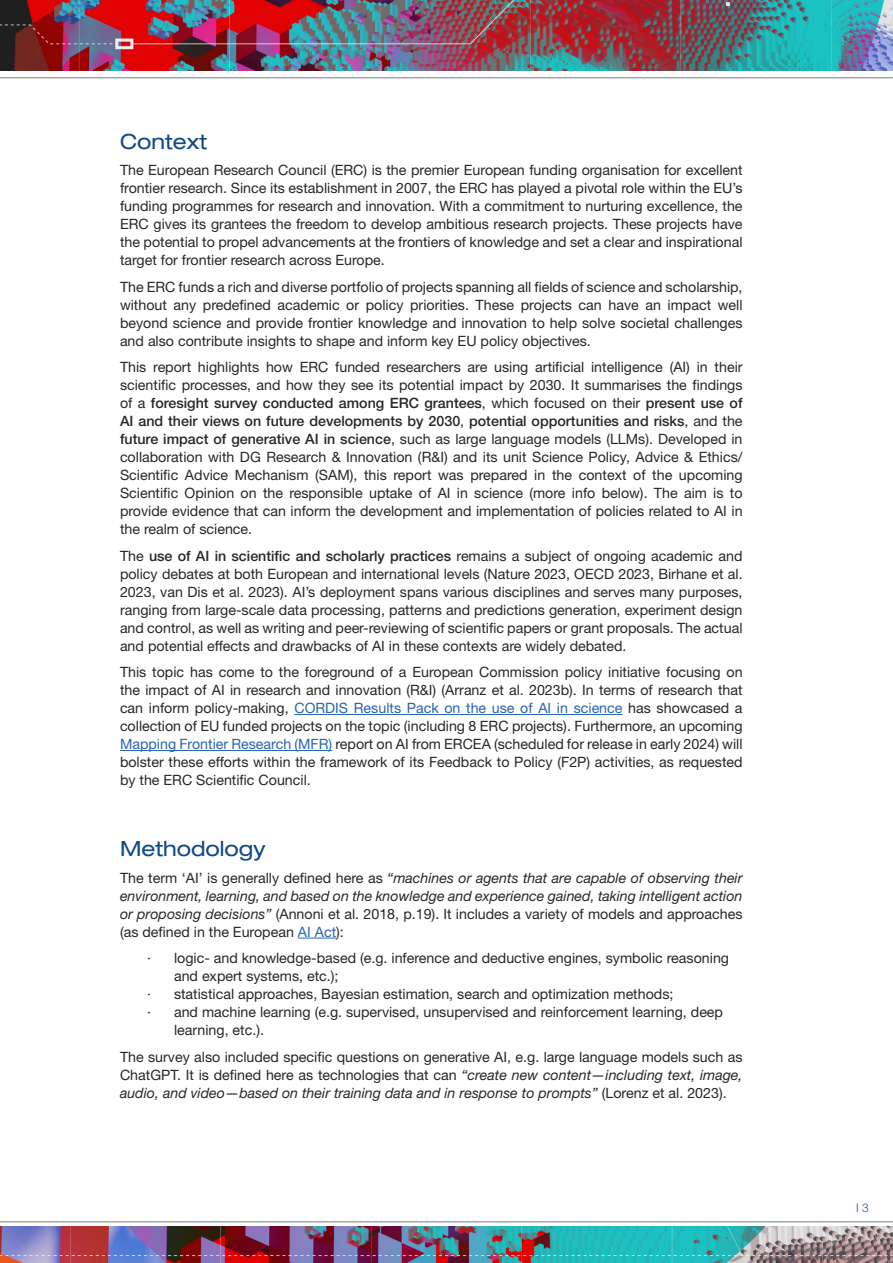
<style>
.page{position:relative;width:893px;height:1263px;background:#fff}
.page>*{position:absolute;margin:0;border:0;box-sizing:border-box;transform-origin:0 0}
.Heading_1{font:expanded 21px "Helvetica Neue LT Std";color:#0f4986}
.t1{font:14.25px/18px "Helvetica Neue LT Std";color:#272727;text-align:justify}
.t2{font:italic 14.25px/18px "Helvetica Neue LT Std";color:#272727;text-align:justify}
.t3{font:300 12px "Helvetica Neue LT Std";color:#2c548d}
.s1{font-weight:500}
.s2{color:#2865b1}
.s3{font-style:normal}
.s4{font-style:normal;color:#2865b1}
.s5{font-style:italic}
</style>
<div class="page">
<img style="left:0;top:1226px;width:893px;height:37px">
<img style="left:0;top:0;width:893px;height:70px">
<hr style="left:0;top:77px;width:893px;height:1px;background:#808285">
<hr style="left:0;top:1221px;width:893px;height:1px;background:#808285">
<hr style="left:294px;top:714px;width:329px;height:1px;background:#2865b1">
<hr style="left:120px;top:750px;width:212px;height:1px;background:#2865b1">
<hr style="left:298px;top:938px;width:38px;height:1px;background:#2865b1">
<p class="Heading_1" style="left:120px;top:128px;width:89px">Context</p>
<p class="t1" style="left:120px;top:161px;width:624px">The European Research Council (ERC) is the premier European funding organisation for excellent frontier research. Since its establishment in 2007, the ERC has played a pivotal role within the EU’s funding programmes for research and innovation. With a commitment to nurturing excellence, the ERC gives its grantees the freedom to develop ambitious research projects. These projects have the potential to propel advancements at the frontiers of knowledge and set a clear and inspirational target for frontier research across Europe.</p>
<p class="t1" style="left:120px;top:277px;width:624px">The ERC funds a rich and diverse portfolio of projects spanning all fields of science and scholarship, without any predefined academic or policy priorities. These projects can have an impact well beyond science and provide frontier knowledge and innovation to help solve societal challenges and also contribute insights to shape and inform key EU policy objectives.</p>
<p class="t1" style="left:120px;top:358px;width:624px">This report highlights how ERC funded researchers are using artificial intelligence (AI) in their scientific processes, and how they see its potential impact by 2030. It summarises the findings of a <span class="s1">foresight survey conducted among ERC grantees</span>, which focused on their <span class="s1">present use of AI and their views on future developments by 2030</span>, <span class="s1">potential opportunities and risks</span>, and the <span class="s1">future impact of generative AI in science</span>, such as large language models (LLMs). Developed in collaboration with DG Research &amp; Innovation (R&amp;I) and its unit Science Policy, Advice &amp; Ethics/ Scientific Advice Mechanism (SAM), this report was prepared in the context of the upcoming Scientific Opinion on the responsible uptake of AI in science (more info below). The aim is to provide evidence that can inform the development and implementation of policies related to AI in the realm of science.</p>
<p class="t1" style="left:120px;top:546px;width:624px">The <span class="s1">use of AI in scientific and scholarly practices</span> remains a subject of ongoing academic and policy debates at both European and international levels (Nature 2023, OECD 2023, Birhane et al.<br>2023, van Dis et al. 2023). AI’s deployment spans various disciplines and serves many purposes, ranging from large-scale data processing, patterns and predictions generation, experiment design and control, as well as writing and peer-reviewing of scientific papers or grant proposals. The actual and potential effects and drawbacks of AI in these contexts are widely debated.</p>
<p class="t1" style="left:120px;top:663px;width:624px">This topic has come to the foreground of a European Commission policy initiative focusing on the impact of AI in research and innovation (R&amp;I) (Arranz et al. 2023b). In terms of research that can inform policy-making, <span class="s2">CORDIS Results Pack on the use of AI in science</span> has showcased a collection of EU funded projects on the topic (including 8 ERC projects). Furthermore, an upcoming <span class="s2">Mapping Frontier Research (MFR)</span> report on AI from ERCEA (scheduled for release in early 2024) will bolster these efforts within the framework of its Feedback to Policy (F2P) activities, as requested by the ERC Scientific Council.</p>
<p class="Heading_1" style="left:120px;top:836px;width:147px">Methodology</p>
<p class="t2" style="left:120px;top:868px;width:624px"><span class="s3">The term ‘AI’ is generally defined here as</span> “machines or agents that are capable of observing their environment, learning, and based on the knowledge and experience gained, taking intelligent action or proposing decisions” <span class="s3">(Annoni et al. 2018, p.19). It includes a variety of models and approaches (as defined in the European</span> <span class="s4">AI Act</span><span class="s3">):</span></p>
<p class="t1" style="left:174px;top:949px;width:557px;text-indent:-27px">· logic- and knowledge-based (e.g. inference and deductive engines, symbolic reasoning and expert systems, etc.);</p>
<p class="t1" style="left:147px;top:985px;width:528px">· statistical approaches, Bayesian estimation, search and optimization methods;</p>
<p class="t1" style="left:174px;top:1003px;width:551px;text-indent:-27px">· and machine learning (e.g. supervised, unsupervised and reinforcement learning, deep learning, etc.).</p>
<p class="t1" style="left:120px;top:1047px;width:624px">The survey also included specific questions on generative AI, e.g. large language models such as ChatGPT. It is defined here as technologies that can <span class="s5">“create new content—including text, image, audio, and video—based on their training data and in response to prompts”</span> (Lorenz et al. 2023).</p>
<p class="t3" style="left:856px;top:1200px;width:14px">I 3</p>
</div>
